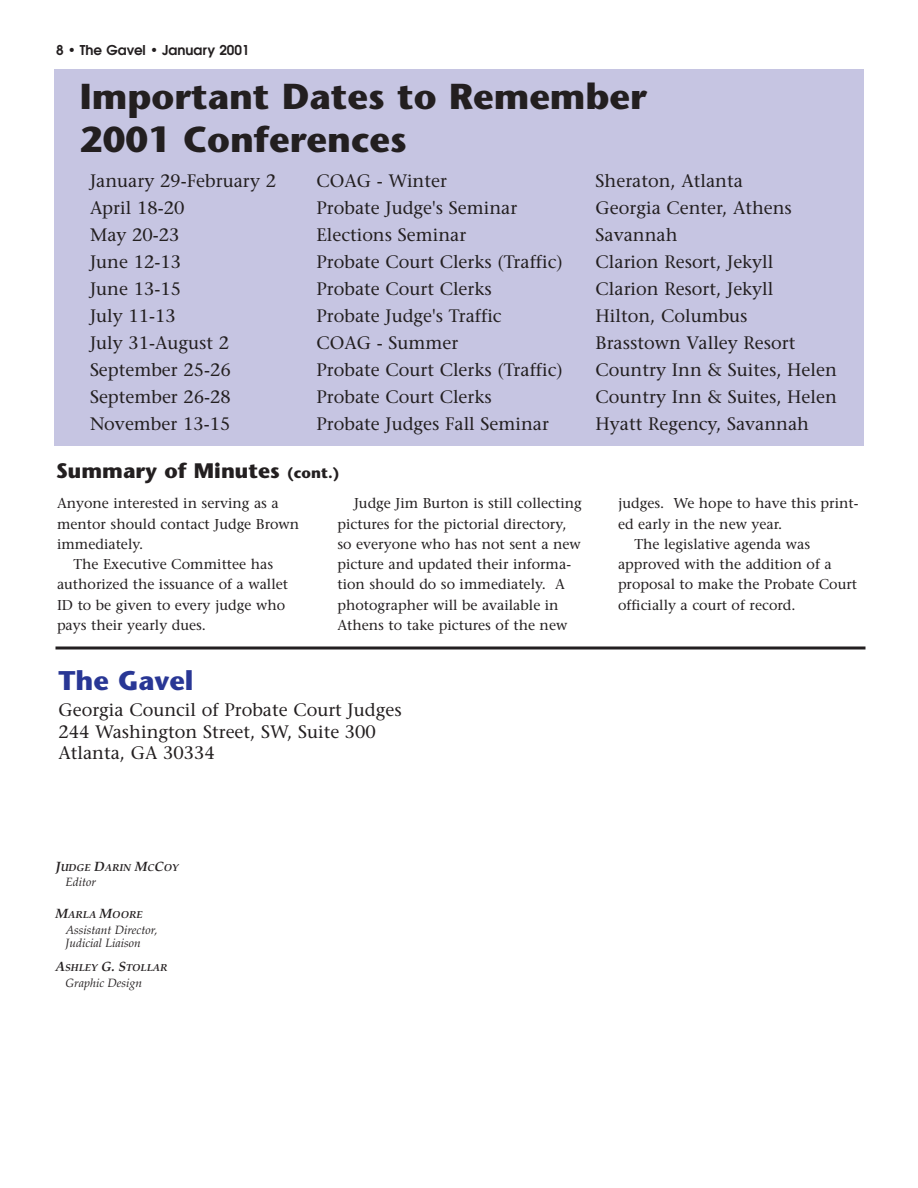
<style>
.page{position:relative;width:918px;height:1188px;background:#fff}
.page>*{position:absolute;margin:0;border:0;box-sizing:border-box;transform-origin:0 0}
.t1{font:700 36px/43.2px "Stone Sans";color:#231f20}
.t2{font:700 27px "Stone Sans";color:#293795}
.t3{font:700 21px "Stone Sans";color:#231f20}
.t4{font:18px/21.6px "Stone Serif";color:#231f20}
.t5{font:14.25px/20.2px "Stone Serif";color:#231f20}
.t6{font:600 13.5px "Avant Garde";color:#231f20}
.t7{font:italic 12px/13.5px "Palatino";color:#231f20}
.t8{font:italic 700 10.2px "Palatino";color:#231f20}
.s1{font-size:15px}
.s2{font-size:13.5px}
</style>
<div class="page">
<div style="left:54px;top:69px;width:810px;height:377px;background:#c6c5e2"></div>
<svg style="left:56px;top:646px;width:810px;height:4px;background:#595657"></svg>
<p class="t6" style="left:56px;top:45px;width:195px">8 • The Gavel • January 2001</p>
<h1 class="t1" style="left:80px;top:79px;width:568px">Important Dates to Remember<br>2001 Conferences</h1>
<p class="t4" style="left:90px;top:172px;width:188px">January 29-February 2</p>
<p class="t4" style="left:317px;top:172px;width:132px">COAG - Winter</p>
<p class="t4" style="left:596px;top:172px;width:149px">Sheraton, Atlanta</p>
<p class="t4" style="left:90px;top:199px;width:96px">April 18-20</p>
<p class="t4" style="left:317px;top:199px;width:202px">Probate Judge's Seminar</p>
<p class="t4" style="left:596px;top:199px;width:198px">Georgia Center, Athens</p>
<p class="t4" style="left:90px;top:226px;width:91px">May 20-23</p>
<p class="t4" style="left:317px;top:226px;width:151px">Elections Seminar</p>
<p class="t4" style="left:596px;top:226px;width:84px">Savannah</p>
<p class="t4" style="left:90px;top:253px;width:93px">June 12-13</p>
<p class="t4" style="left:317px;top:253px;width:248px">Probate Court Clerks (Traffic)</p>
<p class="t4" style="left:596px;top:253px;width:179px">Clarion Resort, Jekyll</p>
<p class="t4" style="left:90px;top:280px;width:93px">June 13-15</p>
<p class="t4" style="left:317px;top:280px;width:177px">Probate Court Clerks</p>
<p class="t4" style="left:596px;top:280px;width:179px">Clarion Resort, Jekyll</p>
<p class="t4" style="left:90px;top:307px;width:87px">July 11-13</p>
<p class="t4" style="left:317px;top:307px;width:187px">Probate Judge's Traffic</p>
<p class="t4" style="left:596px;top:307px;width:154px">Hilton, Columbus</p>
<p class="t4" style="left:90px;top:334px;width:141px">July 31-August 2</p>
<p class="t4" style="left:317px;top:334px;width:143px">COAG - Summer</p>
<p class="t4" style="left:596px;top:334px;width:201px">Brasstown Valley Resort</p>
<p class="t4" style="left:90px;top:361px;width:142px">September 25-26</p>
<p class="t4" style="left:316px;top:361px;width:248px">Probate Court Clerks (Traffic)</p>
<p class="t4" style="left:596px;top:361px;width:243px">Country Inn &amp; Suites, Helen</p>
<p class="t4" style="left:90px;top:388px;width:142px">September 26-28</p>
<p class="t4" style="left:317px;top:388px;width:177px">Probate Court Clerks</p>
<p class="t4" style="left:596px;top:388px;width:243px">Country Inn &amp; Suites, Helen</p>
<p class="t4" style="left:90px;top:415px;width:142px">November 13-15</p>
<p class="t4" style="left:317px;top:415px;width:234px">Probate Judges Fall Seminar</p>
<p class="t4" style="left:596px;top:415px;width:215px">Hyatt Regency, Savannah</p>
<p class="t3" style="left:56px;top:463px;width:285px">Summary of Minutes <span class="s1">(cont.)</span></p>
<p class="t5" style="left:57px;top:495px;width:223px">Anyone interested in serving as a</p>
<p class="t5" style="left:57px;top:515px;width:244px">mentor should contact Judge Brown</p>
<p class="t5" style="left:57px;top:535px;width:88px">immediately.</p>
<p class="t5" style="left:73px;top:556px;width:201px">The Executive Committee has</p>
<p class="t5" style="left:57px;top:576px;width:233px">authorized the issuance of a wallet</p>
<p class="t5" style="left:57px;top:596px;width:230px">ID to be given to every judge who</p>
<p class="t5" style="left:57px;top:616px;width:151px">pays their yearly dues.</p>
<p class="t5" style="left:338px;top:495px;width:246px;text-indent:17px">Judge Jim Burton is still collecting pictures for the pictorial directory, so everyone who has not sent a new picture and updated their informa&shy;tion should do so immediately. A photographer will be available in Athens to take pictures of the new</p>
<p class="t5" style="left:618px;top:495px;width:242px">judges. We hope to have this print-</p>
<p class="t5" style="left:618px;top:515px;width:166px">ed early in the new year.</p>
<p class="t5" style="left:634px;top:535px;width:177px">The legislative agenda was</p>
<p class="t5" style="left:618px;top:556px;width:215px">approved with the addition of a</p>
<p class="t5" style="left:618px;top:576px;width:241px">proposal to make the Probate Court</p>
<p class="t5" style="left:618px;top:596px;width:179px">officially a court of record.</p>
<h2 class="t2" style="left:58px;top:670px;width:137px">The Gavel</h2>
<p class="t4" style="left:58px;top:701px;width:345px">Georgia Council of Probate Court Judges<br>244 Washington Street, SW, Suite 300<br>Atlanta, GA 30334</p>
<p class="t8" style="left:56px;top:861px;width:124px"><span class="s2">J</span>UDGE <span class="s2">D</span>ARIN <span class="s2">M</span>C<span class="s2">C</span>OY</p>
<p class="t7" style="left:65px;top:875px;width:32px">Editor</p>
<p class="t8" style="left:56px;top:909px;width:89px"><span class="s2">M</span>ARLA <span class="s2">M</span>OORE</p>
<p class="t7" style="left:65px;top:923px;width:94px">Assistant Director,<br>Judicial Liaison</p>
<p class="t8" style="left:56px;top:962px;width:114px"><span class="s2">A</span>SHLEY <span class="s2">G. S</span>TOLLAR</p>
<p class="t7" style="left:65px;top:976px;width:78px">Graphic Design</p>
</div>
